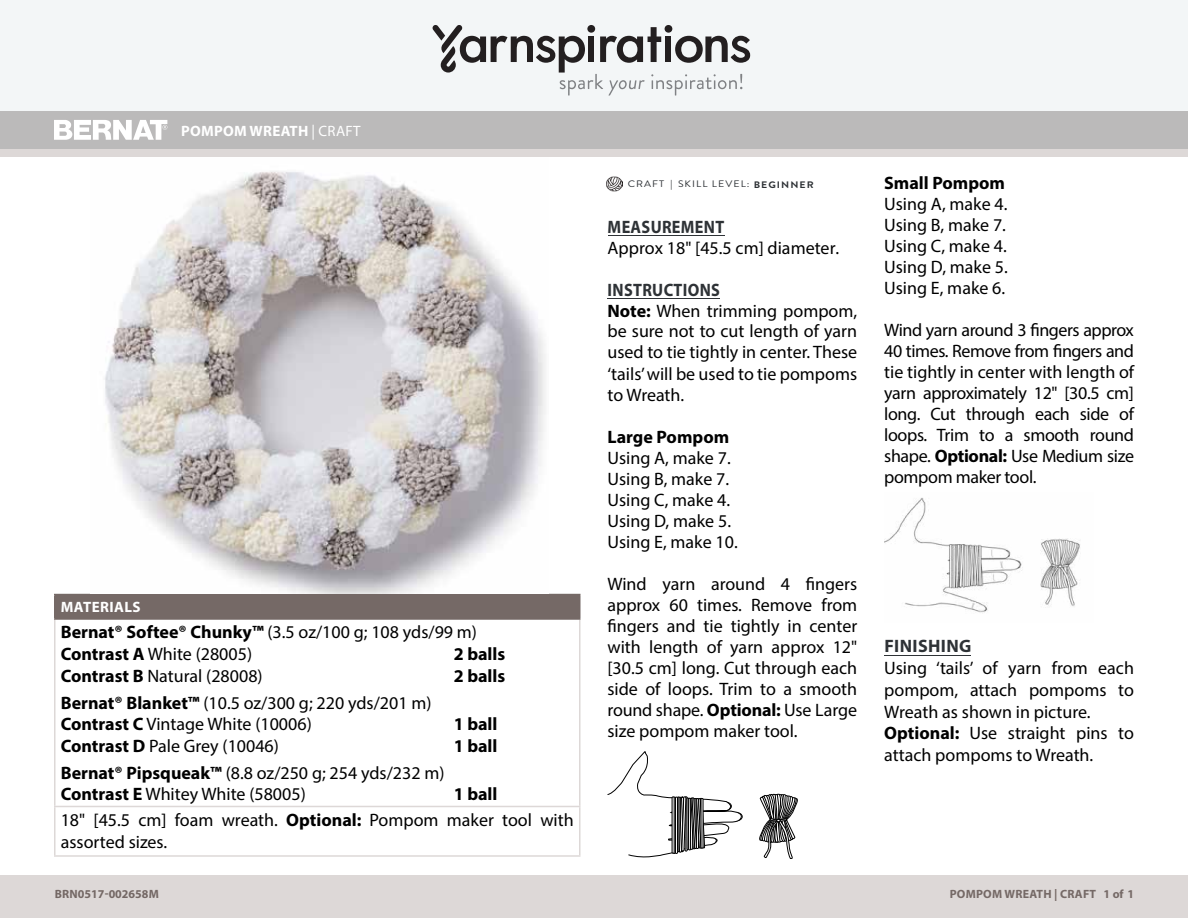
<style>
.page{position:relative;width:1188px;height:918px;background:#fff}
.page>*{position:absolute;margin:0;border:0;box-sizing:border-box;transform-origin:0 0}
.t1{font:18px/21px "Myriad Pro";color:#000}
.t2{font:700 18px "Myriad Pro";color:#000}
.Pattern_Title{font:700 15px "Myriad Pro";letter-spacing:.02em;color:#fff}
.t3{font:700 12px "Myriad Pro";letter-spacing:.02em;color:#746865}
.t4{font:700 12px "Myriad Pro";letter-spacing:.02em;color:#756966}
.t5{font:700 12px "Myriad Pro";color:#746865}
.t6{font:9.45px "Brandon Grotesque";letter-spacing:.1em;color:#2d3135;scale:1.11 1}
.s1{font-weight:400}
.s2{font-weight:700}
.s3{font-weight:700;color:#2e3236}
</style>
<div class="page">
<div style="left:0;top:111px;width:1188px;height:38px;background:#bababa"></div>
<div style="left:0;top:0;width:1188px;height:111px;background:#f3f6f7"></div>
<svg style="left:433px;top:25px;width:318px;height:71px"></svg>
<div style="left:0;top:874px;width:1188px;height:44px;background:#ddd8d7"></div>
<div style="left:0;top:149px;width:1188px;height:8px;background:#ddd8d7"></div>
<hr style="left:884px;top:655px;width:87px;height:1px;background:#2e3236">
<div style="left:55px;top:595px;width:525px;height:24px;background:#756966"></div>
<hr style="left:54px;top:620px;width:2px;height:186px;background:#ddd8d7">
<hr style="left:579px;top:620px;width:1px;height:186px;background:#ddd8d7">
<hr style="left:54px;top:806px;width:526px;height:1px;background:#ddd8d7">
<hr style="left:54px;top:807px;width:2px;height:48px;background:#ddd8d7">
<hr style="left:579px;top:807px;width:1px;height:48px;background:#ddd8d7">
<hr style="left:54px;top:855px;width:526px;height:2px;background:#ddd8d7">
<hr style="left:54px;top:594px;width:526px;height:1px;background:#756966">
<hr style="left:54px;top:595px;width:2px;height:23px;background:#756966">
<hr style="left:54px;top:618px;width:526px;height:2px;background:#756966">
<hr style="left:608px;top:298px;width:112px;height:1px;background:#2e3236">
<hr style="left:608px;top:235px;width:116px;height:1px;background:#2e3236">
<svg style="left:54px;top:120px;width:114px;height:20px"></svg>
<img style="left:884px;top:498px;width:196px;height:115px">
<svg style="left:759px;top:793px;width:39px;height:66px"></svg>
<svg style="left:608px;top:751px;width:134px;height:107px"></svg>
<div style="left:701px;top:798px;width:2px;height:50px;border:1px solid #000"></div>
<img style="left:104px;top:171px;width:442px;height:423px">
<img style="left:606px;top:177px;width:16px;height:15px">
<p class="Pattern_Title" style="left:181px;top:121px;width:181px">POMPOM WREATH <span class="s1">| CRAFT</span></p>
<p class="Pattern_Title" style="left:190px;top:121px;width:184px">ENCIL HOLD RS <span class="s1">| CROCHET</span></p>
<p class="Pattern_Title" style="left:61px;top:597px;width:81px">MATERIALS</p>
<p class="t1" style="left:61px;top:621px;width:418px;line-height:21.6px"><span class="s2">Bernat® Softee® Chunky™</span> (3.5 oz/100 g; 108 yds/99 m)<br><span class="s2">Contrast A</span> White (28005)</p>
<p class="t2" style="left:454px;top:642px;width:53px">2 balls</p>
<p class="t1" style="left:61px;top:665px;width:203px"><span class="s2">Contrast B</span> Natural (28008)</p>
<p class="t2" style="left:454px;top:664px;width:53px">2 balls</p>
<p class="t1" style="left:61px;top:692px;width:372px;line-height:21.6px"><span class="s2">Bernat® Blanket™</span> (10.5 oz/300 g; 220 yds/201 m)<br><span class="s2">Contrast C</span> Vintage White (10006)</p>
<p class="t2" style="left:454px;top:712px;width:45px">1 ball</p>
<p class="t1" style="left:61px;top:735px;width:220px"><span class="s2">Contrast D</span> Pale Grey (10046)</p>
<p class="t2" style="left:454px;top:734px;width:45px">1 ball</p>
<p class="t1" style="left:61px;top:762px;width:385px;line-height:21.6px"><span class="s2">Bernat® Pipsqueak™</span> (8.8 oz/250 g; 254 yds/232 m)<br><span class="s2">Contrast E</span> Whitey White (58005)</p>
<p class="t1" style="left:61px;top:781px;width:515px;line-height:25.5px;text-indent:393px"><span class="s2">1 ball<br></span>18" [45.5 cm] foam wreath. <span class="s2">Optional:</span> Pompom maker tool with</p>
<p class="t1" style="left:61px;top:831px;width:108px">assorted sizes.</p>
<p class="t5" style="left:55px;top:886px;width:106px">BRN0517-002658M</p>
<p class="t6" style="left:628px;top:178px;width:169px">CRAFT <span class="s2">|</span> SKILL LEVEL: <span class="s2">BEGINNER</span></p>
<p class="t1" style="left:608px;top:216px;width:233px"><span class="s3">MEASUREMENT<br></span>Approx 18" [45.5 cm] diameter.</p>
<p class="t1" style="left:608px;top:279px;width:251px"><span class="s3">INSTRUCTIONS<br></span><span class="s2">Note:</span> When trimming pompom, be sure not to cut length of yarn used to tie tightly in center. These ‘tails’ will be used to tie pompoms to Wreath.</p>
<p class="t1" style="left:608px;top:426px;width:132px"><span class="s2">Large Pompom<br></span>Using A, make 7.<br>Using B, make 7.<br>Using C, make 4.<br>Using D, make 5.<br>Using E, make 10.</p>
<p class="t1" style="left:608px;top:573px;width:251px;text-align:justify">Wind yarn around 4 fingers approx 60 times. Remove from fingers and tie tightly in center with length of yarn approx 12" [30.5 cm] long. Cut through each side of loops. Trim to a smooth round shape. <span class="s2">Optional:</span> Use Large size pompom maker tool.</p>
<p class="t1" style="left:884px;top:172px;width:125px"><span class="s2">Small Pompom<br></span>Using A, make 4.<br>Using B, make 7.<br>Using C, make 4.<br>Using D, make 5.<br>Using E, make 6.</p>
<p class="t1" style="left:884px;top:319px;width:251px;text-align:justify">Wind yarn around 3 fingers approx 40 times. Remove from fingers and tie tightly in center with length of yarn approximately 12" [30.5 cm] long. Cut through each side of loops. Trim to a smooth round shape. <span class="s2">Optional:</span> Use Medium size pompom maker tool.</p>
<p class="t1" style="left:884px;top:635px;width:251px;line-height:21.8px"><span class="s3">FINISHING<br></span>Using ‘tails’ of yarn from each pompom, attach pompoms to<br>Wreath as shown in picture.<br><span class="s2">Optional:</span> Use straight pins to attach pompoms to Wreath.</p>
<p class="t4" style="left:950px;top:886px;width:186px">POMPOM WREATH | CRAFT 1 of 1</p>
<p class="t3" style="left:846px;top:887px;width:267px">GRANNY STRAWBERRY DISHCLOTH | <span class="s1">CROCHET 1</span></p>
</div>
